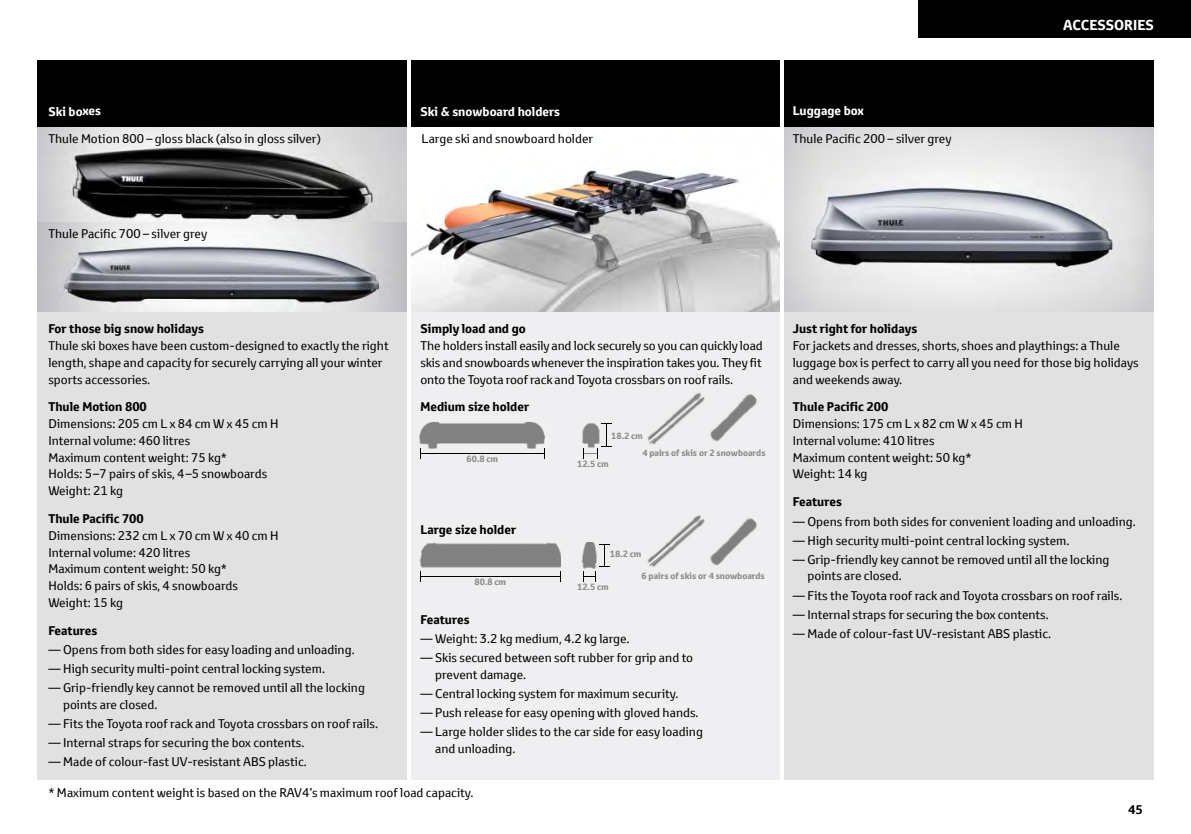
<style>
.page{position:relative;width:1191px;height:834px;background:#fff}
.page>*{position:absolute;margin:0;border:0;box-sizing:border-box;transform-origin:0 0}
.t1{font:700 14px "Toyota Text";color:#fff}
.t2{font:12.25px/16.8px "Toyota Text";color:#000}
.t3{font:700 12.25px "Toyota Text";color:#000}
.t4{font:700 12.25px "Toyota Text";color:#fff}
.t5{font:700 8.75px "Toyota Text";color:#8a8a8a}
</style>
<div class="page">
<img style="left:37px;top:126px;width:1116px;height:186px">
<div style="left:781px;top:312px;width:372px;height:467px;background:#e1e1e1"></div>
<div style="left:409px;top:312px;width:372px;height:467px;background:#efeff1"></div>
<img style="left:710px;top:394px;width:47px;height:48px">
<img style="left:420px;top:421px;width:125px;height:28px">
<img style="left:420px;top:542px;width:140px;height:26px">
<img style="left:647px;top:394px;width:57px;height:51px">
<img style="left:647px;top:516px;width:57px;height:51px">
<div style="left:37px;top:312px;width:372px;height:467px;background:#e1e1e1"></div>
<div style="left:37px;top:60px;width:1116px;height:66px;background:#000"></div>
<img style="left:581px;top:542px;width:14px;height:25px">
<img style="left:582px;top:430px;width:1px;height:13px">
<img style="left:704px;top:518px;width:53px;height:48px">
<div style="left:918px;top:0;width:273px;height:37px;background:#000"></div>
<hr style="left:421px;top:576px;width:139px;height:1px;background:#000">
<hr style="left:420px;top:453px;width:125px;height:1px;background:#000">
<svg style="left:583px;top:423px;width:28px;height:35px"></svg>
<svg style="left:583px;top:544px;width:26px;height:37px"></svg>
<hr style="left:780px;top:28px;width:3px;height:751px;background:#fff">
<hr style="left:408px;top:28px;width:3px;height:751px;background:#fff">
<p class="t4" style="left:48px;top:103px;width:54px">Ski boxes</p>
<p class="t4" style="left:420px;top:103px;width:141px">Ski &amp; snowboard holders</p>
<p class="t4" style="left:792px;top:103px;width:73px">Luggage box</p>
<p class="t2" style="left:48px;top:130px;width:274px">Thule Motion 800 – gloss black (also in gloss silver)</p>
<p class="t2" style="left:421px;top:130px;width:173px">Large ski and snowboard holder</p>
<p class="t2" style="left:792px;top:130px;width:160px">Thule Pacific 200 – silver grey</p>
<p class="t2" style="left:48px;top:225px;width:160px">Thule Pacific 700 – silver grey</p>
<p class="t1" style="left:1063px;top:15px;width:92px">ACCESSORIES</p>
<p class="t3" style="left:48px;top:320px;width:157px">For those big snow holidays</p>
<p class="t2" style="left:48px;top:337px;width:342px">Thule ski boxes have been custom-designed to exactly the right length, shape and capacity for securely carrying all your winter sports accessories.</p>
<p class="t3" style="left:48px;top:399px;width:100px">Thule Motion 800</p>
<p class="t2" style="left:48px;top:415px;width:232px">Dimensions: 205 cm L x 84 cm W x 45 cm H<br>Internal volume: 460 litres<br>Maximum content weight: 75 kg*<br>Holds: 5–7 pairs of skis, 4–5 snowboards<br>Weight: 21 kg</p>
<p class="t3" style="left:48px;top:510px;width:97px">Thule Pacific 700</p>
<p class="t2" style="left:48px;top:527px;width:232px">Dimensions: 232 cm L x 70 cm W x 40 cm H<br>Internal volume: 420 litres<br>Maximum content weight: 50 kg*<br>Holds: 6 pairs of skis, 4 snowboards<br>Weight: 15 kg</p>
<p class="t3" style="left:48px;top:622px;width:51px">Features</p>
<p class="t2" style="left:48px;top:641px;width:308px">— Opens from both sides for easy loading and unloading.</p>
<p class="t2" style="left:48px;top:660px;width:278px">— High security multi-point central locking system.</p>
<p class="t2" style="left:63px;top:679px;width:303px;text-indent:-15px">— Grip-friendly key cannot be removed until all the locking points are closed.</p>
<p class="t2" style="left:48px;top:714px;width:331px">— Fits the Toyota roof rack and Toyota crossbars on roof rails.</p>
<p class="t2" style="left:48px;top:734px;width:257px">— Internal straps for securing the box contents.</p>
<p class="t2" style="left:48px;top:753px;width:260px">— Made of colour-fast UV-resistant ABS plastic.</p>
<p class="t3" style="left:420px;top:320px;width:107px">Simply load and go</p>
<p class="t2" style="left:420px;top:337px;width:344px;text-align:justify">The holders install easily and lock securely so you can quickly load skis and snowboards whenever the inspiration takes you. They fit onto the Toyota roof rack and Toyota crossbars on roof rails.</p>
<p class="t3" style="left:420px;top:399px;width:110px">Medium size holder</p>
<p class="t5" style="left:466px;top:452px;width:33px">60.8 cm</p>
<p class="t3" style="left:420px;top:521px;width:97px">Large size holder</p>
<p class="t5" style="left:474px;top:575px;width:33px">80.8 cm</p>
<p class="t5" style="left:611px;top:430px;width:33px">18.2 cm</p>
<p class="t5" style="left:577px;top:458px;width:33px">12.5 cm</p>
<p class="t5" style="left:642px;top:447px;width:125px">4 pairs of skis or 2 snowboards</p>
<p class="t5" style="left:610px;top:547px;width:33px">18.2 cm</p>
<p class="t5" style="left:577px;top:581px;width:33px">12.5 cm</p>
<p class="t5" style="left:641px;top:570px;width:125px">6 pairs of skis or 4 snowboards</p>
<p class="t3" style="left:420px;top:611px;width:51px">Features</p>
<p class="t2" style="left:420px;top:629px;width:211px">— Weight: 3.2 kg medium, 4.2 kg large.</p>
<p class="t2" style="left:435px;top:648px;width:259px;text-indent:-15px">— Skis secured between soft rubber for grip and to prevent damage.</p>
<p class="t2" style="left:420px;top:684px;width:259px">— Central locking system for maximum security.</p>
<p class="t2" style="left:420px;top:703px;width:280px">— Push release for easy opening with gloved hands.</p>
<p class="t2" style="left:435px;top:722px;width:269px;text-indent:-15px">— Large holder slides to the car side for easy loading and unloading.</p>
<p class="t2" style="left:48px;top:783px;width:427px">* Maximum content weight is based on the RAV4’s maximum roof load capacity.</p>
<p class="t3" style="left:793px;top:320px;width:126px">Just right for holidays</p>
<p class="t2" style="left:793px;top:337px;width:347px">For jackets and dresses, shorts, shoes and playthings: a Thule luggage box is perfect to carry all you need for those big holidays and weekends away.</p>
<p class="t3" style="left:793px;top:399px;width:97px">Thule Pacific 200</p>
<p class="t2" style="left:793px;top:415px;width:232px">Dimensions: 175 cm L x 82 cm W x 45 cm H<br>Internal volume: 410 litres<br>Maximum content weight: 50 kg*<br>Weight: 14 kg</p>
<p class="t3" style="left:793px;top:493px;width:51px">Features</p>
<p class="t2" style="left:793px;top:512px;width:344px">— Opens from both sides for convenient loading and unloading.</p>
<p class="t2" style="left:793px;top:531px;width:278px">— High security multi-point central locking system.</p>
<p class="t2" style="left:807px;top:550px;width:303px;text-indent:-15px">— Grip-friendly key cannot be removed until all the locking points are closed.</p>
<p class="t2" style="left:793px;top:586px;width:331px">— Fits the Toyota roof rack and Toyota crossbars on roof rails.</p>
<p class="t2" style="left:793px;top:605px;width:257px">— Internal straps for securing the box contents.</p>
<p class="t2" style="left:793px;top:624px;width:260px">— Made of colour-fast UV-resistant ABS plastic.</p>
<p class="t3" style="left:1128px;top:800px;width:16px">45</p>
</div>
